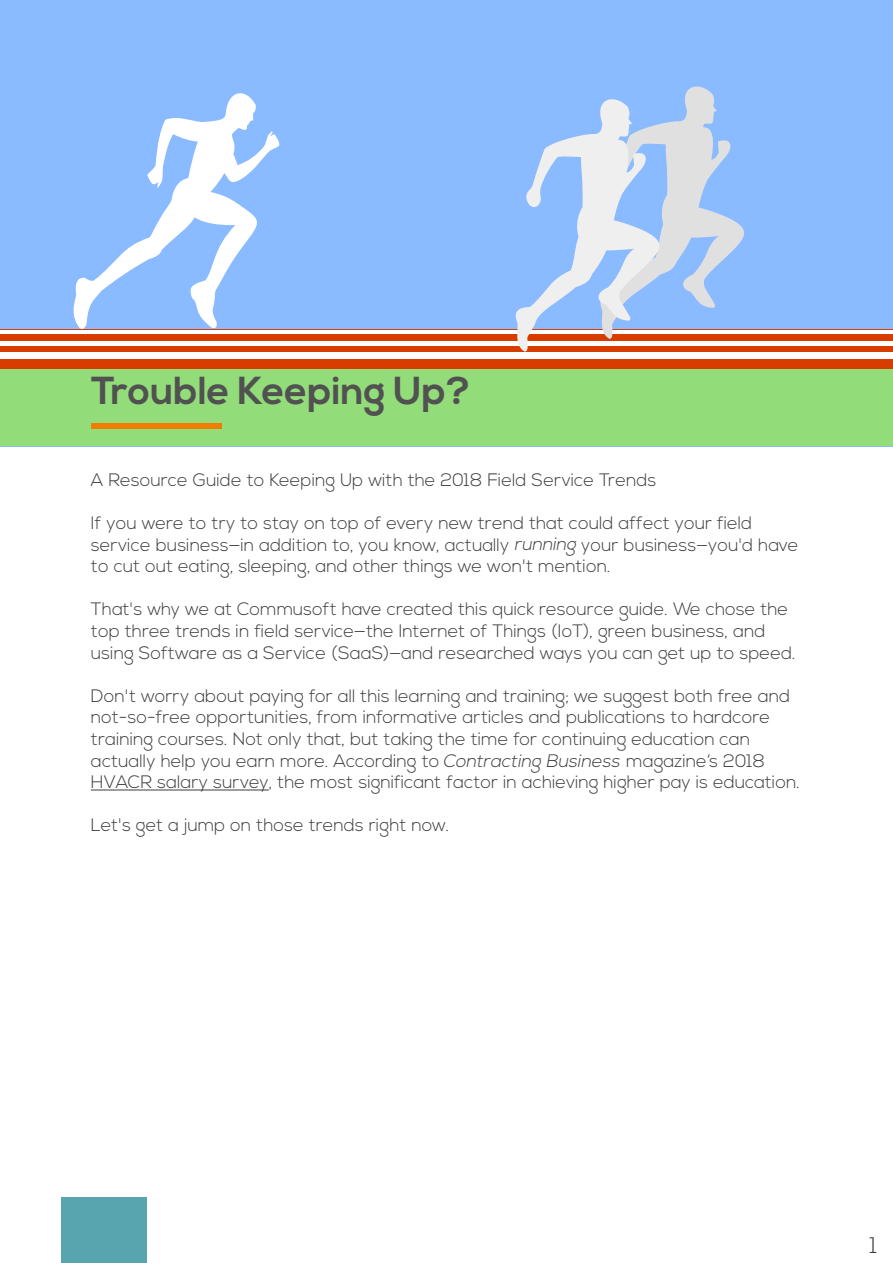
<style>
.page{position:relative;width:893px;height:1263px;background:#fff}
.page>*{position:absolute;margin:0;border:0;box-sizing:border-box;transform-origin:0 0}
.t1{font:700 39px "Nexa";color:#515151}
.t2{font:300 22.5px "Nexa";color:#3c3c3b}
.t3{font:300 18px/21.6px "Nexa";color:#3c3c3b}
.s1{font-style:italic}
</style>
<div class="page">
<div style="left:0;top:0;width:893px;height:446px;background:#8abaff"></div>
<svg style="left:73px;top:93px;width:207px;height:236px"></svg>
<div style="left:0;top:329px;width:893px;height:40px;background:#d83d00"></div>
<hr style="left:0;top:331px;width:893px;height:3px;background:#fff">
<div style="left:0;top:341px;width:893px;height:5px;background:#fff"></div>
<svg style="left:513px;top:86px;width:231px;height:266px"></svg>
<div style="left:0;top:352px;width:893px;height:7px;background:#fff"></div>
<div style="left:0;top:369px;width:893px;height:77px;background:#92dd7a"></div>
<hr style="left:91px;top:789px;width:178px;height:1px;background:#3c3c3b">
<div style="left:91px;top:424px;width:131px;height:5px;background:#ee7d00"></div>
<div style="left:62px;top:1197px;width:85px;height:66px;background:#58a5af"></div>
<h1 class="t1" style="left:91px;top:368px;width:381px">Trouble Keeping Up?</h1>
<p class="t3" style="left:91px;top:470px;width:567px">A Resource Guide to Keeping Up with the 2018 Field Service Trends</p>
<p class="t3" style="left:91px;top:513px;width:709px">If you were to try to stay on top of every new trend that could affect your field service business—in addition to, you know, actually <span class="s1">running</span>your business—you'd have to cut out eating, sleeping, and other things we won't mention.</p>
<p class="t3" style="left:91px;top:599px;width:706px">That's why we at Commusoft have created this quick resource guide. We chose the top three trends in field service—the Internet of Things (IoT), green business, and using Software as a Service (SaaS)—and researched ways you can get up to speed.</p>
<p class="t3" style="left:91px;top:686px;width:710px">Don't worry about paying for all this learning and training; we suggest both free and not-so-free opportunities, from informative articles and publications to hardcore training courses. Not only that, but taking the time for continuing education can actually help you earn more. According to <span class="s1">Contracting Business</span>magazine’s 2018<br>HVACR salary survey, the most significant factor in achieving higher pay is education.</p>
<p class="t3" style="left:91px;top:815px;width:360px">Let's get a jump on those trends right now.</p>
<p class="t2" style="left:870px;top:1232px;width:9px">1</p>
</div>
